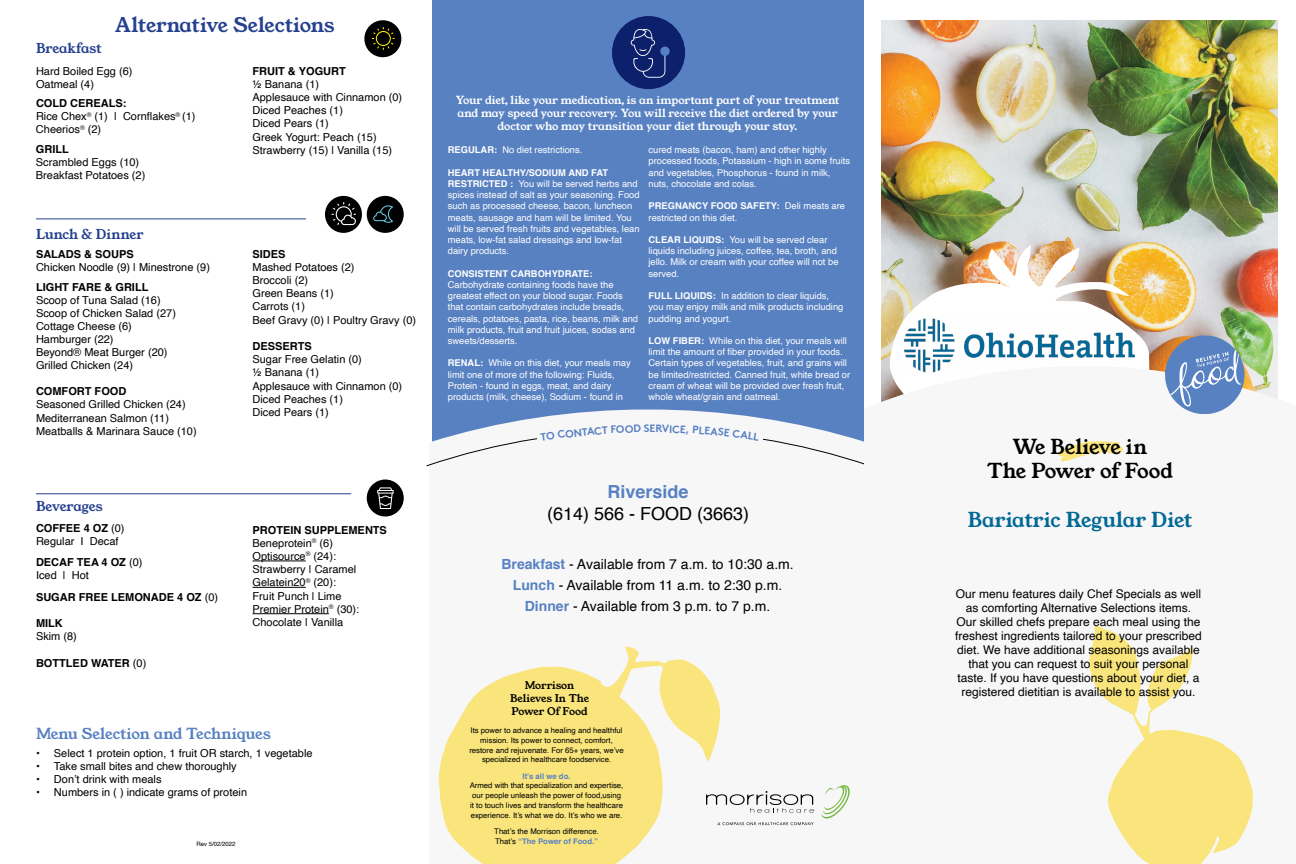
<style>
.page{position:relative;width:1296px;height:864px;background:#fff}
.page>*{position:absolute;margin:0;border:0;box-sizing:border-box;transform-origin:0 0}
.t1{font:20.3px/24.3px "Young Serif";letter-spacing:-.015em;color:#000;text-align:center}
.t2{font:20.3px "Young Serif";letter-spacing:-.005em;color:#026995}
.t3{font:20px "Young Serif";letter-spacing:-.01em;color:#25408f}
.t4{font:18px "Helvetica";color:#000}
.t5{font:700 18px "Helvetica";color:#5881c2}
.t6{font:15px "Young Serif";letter-spacing:-.01em;color:#5881c2}
.t7{font:14px/21.3px "Helvetica";color:#000;text-align:center}
.t8{font:13.4px "Young Serif";letter-spacing:-.01em;color:#25408f}
.t9{font:12px/14px "Helvetica";color:#000;text-align:center}
.t10{font:11px/13.2px "Helvetica";color:#000}
.t11{font:11px/13.2px "Young Serif";letter-spacing:-.015em;color:#fff;text-align:center}
.t12{font:700 11px/13.2px "Helvetica";color:#000}
.t13{font:700 10.7px "Brown";color:#5881c2}
.t14{font:10.5px/13px "Young Serif";letter-spacing:-.01em;color:#000;text-align:center}
.t15{font:9.4px/11.2px "Helvetica";color:#fff}
.t16{font:700 9.4px "Helvetica";color:#fff}
.t17{font:7.8px/9.8px "Helvetica";color:#000}
.t18{font:700 7.8px "Helvetica";color:#5881c2}
.t19{font:6px "Helvetica";color:#000}
.s1{font-weight:700}
.s2{font-weight:400}
.s3{font-weight:700;color:#5881c2}
</style>
<div class="page">
<div style="left:432px;top:0;width:431px;height:505px;background:#5881c2"></div>
<svg style="left:432px;top:398px;width:432px;height:428px"></svg>
<img style="left:881px;top:20px;width:396px;height:332px">
<img style="left:889px;top:245px;width:260px;height:107px">
<svg style="left:881px;top:352px;width:397px;height:63px"></svg>
<svg style="left:1089px;top:625px;width:164px;height:239px"></svg>
<svg style="left:720px;top:791px;width:94px;height:22px"></svg>
<svg style="left:720px;top:822px;width:94px;height:3px"></svg>
<svg style="left:822px;top:784px;width:30px;height:37px"></svg>
<div style="left:612px;top:16px;width:73px;height:73px;background:#0c206c;border-radius:50%"></div>
<svg style="left:631px;top:29px;width:39px;height:49px"></svg>
<svg style="left:1165px;top:335px;width:80px;height:79px;background:#849ec2"></svg>
<svg style="left:1057px;top:441px;width:66px;height:21px"></svg>
<hr style="left:36px;top:493px;width:315px;height:1px;background:#25408f">
<hr style="left:253px;top:561px;width:53px;height:1px;background:#000">
<hr style="left:253px;top:587px;width:53px;height:1px;background:#000">
<hr style="left:253px;top:613px;width:76px;height:1px;background:#000">
<div style="left:364px;top:20px;width:37px;height:37px;background:#000;border-radius:50%"></div>
<svg style="left:372px;top:27px;width:23px;height:23px"></svg>
<hr style="left:36px;top:218px;width:270px;height:1px;background:#25408f">
<div style="left:367px;top:196px;width:37px;height:37px;background:#000;border-radius:50%"></div>
<svg style="left:373px;top:205px;width:20px;height:18px"></svg>
<div style="left:325px;top:196px;width:37px;height:37px;background:#000;border-radius:50%"></div>
<svg style="left:332px;top:202px;width:24px;height:23px"></svg>
<div style="left:367px;top:480px;width:37px;height:37px;background:#000;border-radius:50%"></div>
<svg style="left:377px;top:487px;width:17px;height:22px"></svg>
<svg style="left:438px;top:647px;width:282px;height:217px;fill:#f9e57b"></svg>
<img style="left:902px;top:317px;width:234px;height:56px">
<svg style="left:426px;top:418px;width:438px;height:49px;background:#e4e8f0"></svg>
<h2 class="t3" style="left:115px;top:11px;width:221px">Alternative Selections</h2>
<p class="t10" style="left:36px;top:64px;width:98px">Hard Boiled Egg (6)<br>Oatmeal (4)</p>
<p class="t12" style="left:36px;top:97px;width:9px">COLD</p>
<h3 class="t8" style="left:36px;top:39px;width:67px">Breakfast</h3>
<p class="t12" style="left:253px;top:64px;width:22px">FRUIT</p>
<p class="t12" style="left:288px;top:64px;width:59px">&amp; YOGURT</p>
<p class="t10" style="left:253px;top:78px;width:151px">½ Banana (1)<br>Applesauce with Cinnamon (0)<br>Diced Peaches (1)<br>Diced Pears (1)<br>Greek Yogurt: Peach (15)<br>Strawberry (15) | Vanilla (15)</p>
<p class="t10" style="left:36px;top:97px;width:161px;text-indent:34px"><span class="s1">CEREALS:<br></span>Rice Chex<sup>®</sup> (1) | Cornflakes<sup>®</sup> (1)<br>Cheerios<sup>®</sup> (2)</p>
<p class="t12" style="left:36px;top:142px;width:34px">GRILL</p>
<p class="t10" style="left:36px;top:156px;width:111px">Scrambled Eggs (10)<br>Breakfast Potatoes (2)</p>
<h3 class="t8" style="left:36px;top:225px;width:109px">Lunch &amp; Dinner</h3>
<p class="t12" style="left:36px;top:247px;width:16px">SALAD</p>
<p class="t12" style="left:74px;top:247px;width:61px">S &amp; SOU PS</p>
<p class="t10" style="left:36px;top:260px;width:176px">Chicken Noodle (9) | Minestrone (9)</p>
<p class="t12" style="left:36px;top:280px;width:114px">LIGHT FARE &amp; GRILL</p>
<p class="t10" style="left:36px;top:294px;width:142px">Scoop of Tuna Salad (16)<br>Scoop of Chicken Salad (27)<br>Cottage Cheese (6)<br>Hamburger (22)<br>Beyond® Meat Burger (20)<br>Grilled Chicken (24)</p>
<p class="t12" style="left:36px;top:385px;width:10px">COM</p>
<p class="t12" style="left:62px;top:385px;width:49px">FORT FOOD</p>
<p class="t10" style="left:36px;top:398px;width:162px">Seasoned Grilled Chicken (24)<br>Mediterranean Salmon (11)<br>Meatballs &amp; Marinara Sauce (10)</p>
<h3 class="t8" style="left:36px;top:497px;width:68px">Beverages</h3>
<p class="t10" style="left:36px;top:522px;width:90px"><span class="s1">COFFEE 4 OZ</span> (0)<br>Regular I Decaf</p>
<p class="t12" style="left:36px;top:556px;width:108px">DECAF TEA 4 OZ <span class="s2">(0)<br>Iced | Hot</span></p>
<p class="t12" style="left:36px;top:590px;width:184px">SUGAR FREE LEMONADE 4 OZ <span class="s2">(0)</span></p>
<p class="t12" style="left:36px;top:617px;width:28px">MILK</p>
<p class="t10" style="left:36px;top:630px;width:42px">Skim (8)</p>
<p class="t12" style="left:36px;top:656px;width:112px">BOTTLED WATER <span class="s2">(0)</span></p>
<p class="t12" style="left:253px;top:247px;width:35px">SIDES</p>
<p class="t10" style="left:253px;top:261px;width:165px">Mashed Potatoes (2)<br>Broccoli (2)<br>Green Beans (1)<br>Carrots (1)<br>Beef Gravy (0) | Poultry Gravy (0)</p>
<p class="t12" style="left:253px;top:340px;width:60px">DESSERTS</p>
<p class="t10" style="left:253px;top:353px;width:151px">Sugar Free Gelatin (0)<br>½ Banana (1)<br>Applesauce with Cinnamon (0)<br>Diced Peaches (1)<br>Diced Pears (1)</p>
<p class="t10" style="left:253px;top:524px;width:135px"><span class="s1">PROTEIN SUPPLEMENTS<br></span>Beneprotein<sup>®</sup> (6)<br>Optisource<sup>®</sup> (24):<br>Strawberry | Caramel<br>Gelatein20<sup>®</sup> (20):<br>Fruit Punch | Lime<br>Premier Protein<sup>®</sup> (30):<br>Chocolate | Vanilla</p>
<h3 class="t6" style="left:36px;top:724px;width:236px">Menu Selection and Techniques</h3>
<p class="t10" style="left:36px;top:747px;width:278px">• Select 1 protein option, 1 fruit OR starch, 1 vegetable</p>
<p class="t10" style="left:36px;top:760px;width:202px">• Take small bites and chew thoroughly</p>
<p class="t10" style="left:36px;top:773px;width:127px">• Don’t drink with meals</p>
<p class="t10" style="left:36px;top:786px;width:213px">• Numbers in ( ) indicate grams of protein</p>
<p class="t19" style="left:196px;top:839px;width:41px">Rev 5/02/2022</p>
<p class="t11" style="left:456px;top:94px;width:385px">Your diet, like your medication, is an important part of your treatment and may speed your recovery. You will receive the diet ordered by your doctor who may transition your diet through your stay.</p>
<p class="t15" style="left:448px;top:145px;width:136px"><span class="s1">REGULAR :</span> No diet restrictions.</p>
<p class="t15" style="left:448px;top:167px;width:193px"><span class="s1">HEART HEALTHY/SODIUM AND FAT RESTRICTED :</span> You will be served herbs and spices instead of salt as your seasoning. Food such as processed cheese, bacon, luncheon meats, sausage and ham will be limited. You will be served fresh fruits and vegetables, lean meats, low-fat salad dressings and low-fat dairy products.</p>
<p class="t16" style="left:448px;top:266px;width:146px">CONSISTENT CARBOHYDRATE:</p>
<p class="t15" style="left:448px;top:279px;width:192px">Carbohydrate containing foods have the greatest effect on your blood sugar. Foods that contain carbohydrates include breads, cereals, potatoes, pasta, rice, beans, milk and milk products, fruit and fruit juices, sodas and sweets/desserts.</p>
<p class="t15" style="left:448px;top:358px;width:184px"><span class="s1">RENAL:</span> While on this diet, your meals may limit one of more of the following: Fluids, Protein - found in eggs, meat, and dairy products (milk, cheese), Sodium - found in</p>
<p class="t15" style="left:649px;top:145px;width:203px">cured meats (bacon, ham) and other highly processed foods, Potassium - high in some fruits and vegetables, Phosphorus - found in milk, nuts, chocolate and colas.</p>
<p class="t15" style="left:649px;top:201px;width:198px"><span class="s1">PR EGNANCY FOOD SAFETY:</span> Deli meats are restricted on this diet.</p>
<p class="t15" style="left:649px;top:234px;width:192px"><span class="s1">CLEAR LIQUIDS:</span> You will be served clear liquids including juices, coffee, tea, broth, and jello. Milk or cream with your coffee will not be served.</p>
<p class="t15" style="left:649px;top:290px;width:196px"><span class="s1">FULL LIQUIDS:</span> In addition to clear liquids, you may enjoy milk and milk products including pudding and yogurt.</p>
<p class="t15" style="left:649px;top:335px;width:203px"><span class="s1">LOW FIBER :</span> While on this diet, your meals will limit the amount of fiber provided in your foods.<br>Certain types of vegetables, fruit, and grains will be limited/restricted. Canned fruit, white bread or cream of wheat will be provided over fresh fruit, whole wheat/grain and oatmeal.</p>
<p class="t13" style="left:644px;top:420px;width:13px">se</p>
<h3 class="t5" style="left:608px;top:477px;width:83px">RIVERSIDE</h3>
<h3 class="t4" style="left:547px;top:500px;width:204px">(614) 566 - FOOD (3663)</h3>
<h3 class="t7" style="left:501px;top:554px;width:294px"><span class="s3">BREAKFAST</span> - Available from 7 a.m. to 10:30 a.m.<br><span class="s3">LUNCH</span> - Available from 11 a.m. to 2:30 p.m.<br><span class="s3">DINNER</span> - Available from 3 p.m. to 7 p.m.</h3>
<p class="t14" style="left:510px;top:679px;width:81px">Morrison<br>Believes In The<br>Power Of Food</p>
<p class="t17" style="left:469px;top:726px;width:156px;text-align:center">Its power to advance a healing and healthful mission. Its power to connect, comfort, restore and rejuvenate. For 65+ years, we’ve specialized in healthcare foodservice.</p>
<p class="t18" style="left:523px;top:770px;width:50px">IT’S ALL WE DO.</p>
<p class="t17" style="left:470px;top:781px;width:155px">Armed with that specialization and expertise, our people unleash the power of food,using it to touch lives and transform the healthcare experience. It’s what we do. It’s who we are.</p>
<p class="t17" style="left:494px;top:827px;width:106px">That’s the Morrison difference.<br>That’s <span class="s3">“THE POWER OF FOOD.”</span></p>
<h1 class="t1" style="left:987px;top:435px;width:187px">We Believe in<br>The Power of Food</h1>
<h1 class="t2" style="left:968px;top:506px;width:226px">Bariatric Regular Diet</h1>
<p class="t9" style="left:955px;top:587px;width:248px">Our menu features daily Chef Specials as well as comforting Alternative Selections items.<br>Our skilled chefs prepare each meal using the freshest ingredients tailored to your prescribed diet. We have additional seasonings available that you can request to suit your personal taste. If you have questions about your diet, a registered dietitian is available to assist you.</p>
</div>
